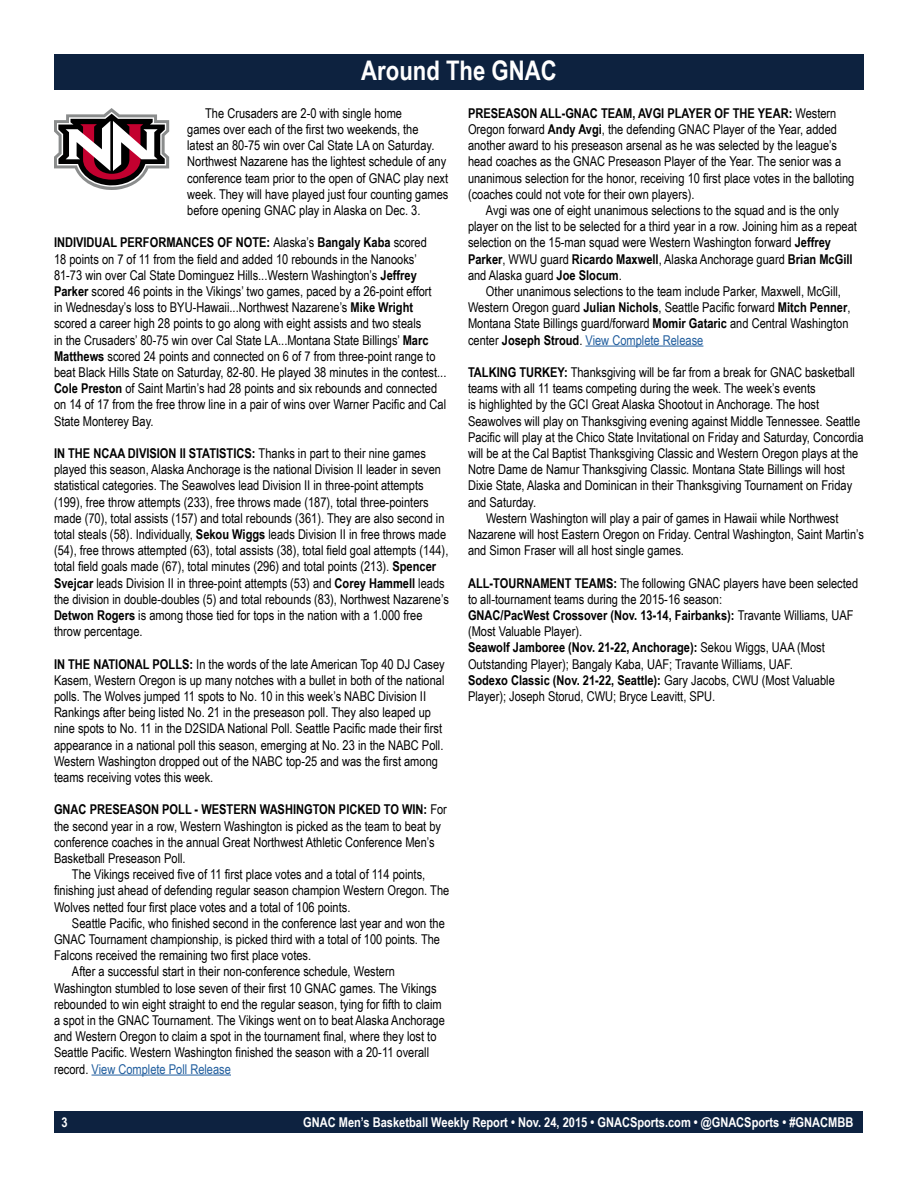
<style>
.page{position:relative;width:918px;height:1188px;background:#fff}
.page>*{position:absolute;margin:0;border:0;box-sizing:border-box;transform-origin:0 0}
.t1{font:700 27px "Arial Narrow";color:#fff}
.t2{font:13.5px/16.2px "Arial Narrow";color:#000}
.t3{font:700 13.5px "Arial Narrow";color:#fff}
.t4{font:700 13.5px "Arial Narrow";color:#000}
.t5{font:13.5px "Arial Narrow";color:#215e9e}
.s1{font-weight:700}
.s2{color:#215e9e}
.s3{font-weight:400}
.s4{color:#000}
</style>
<div class="page">
<div style="left:55px;top:1111px;width:808px;height:22px;background:#0d2240"></div>
<hr style="left:92px;top:1075px;width:139px;height:1px;background:#215e9e">
<div style="left:54px;top:54px;width:810px;height:36px;background:#0d223f"></div>
<svg style="left:54px;top:108px;width:115px;height:82px"></svg>
<hr style="left:586px;top:346px;width:117px;height:1px;background:#215e9e">
<h1 class="t1" style="left:361px;top:50px;width:197px">Around The GNAC</h1>
<p class="t2" style="left:468px;top:104px;width:388px"><span class="s1">PRESEASON ALL-GNAC TEAM, AVGI PLAYER OF THE YEAR:</span> Western Oregon forward <span class="s1">Andy Avgi</span>, the defending GNAC Player of the Year, added another award to his preseason arsenal as he was selected by the league’s head coaches as the GNAC Preseason Player of the Year. The senior was a unanimous selection for the honor, receiving 10 first place votes in the balloting (coaches could not vote for their own players).</p>
<p class="t2" style="left:468px;top:202px;width:390px;text-indent:18px">Avgi was one of eight unanimous selections to the squad and is the only player on the list to be selected for a third year in a row. Joining him as a repeat selection on the 15-man squad were Western Washington forward <span class="s1">Jeffrey Parker</span>, WWU guard <span class="s1">Ricardo Maxwell</span>, Alaska Anchorage guard <span class="s1">Brian McGill </span>and Alaska guard <span class="s1">Joe Slocum</span>.</p>
<p class="t2" style="left:468px;top:283px;width:384px;text-indent:18px">Other unanimous selections to the team include Parker, Maxwell, McGill, Western Oregon guard <span class="s1">Julian Nichols</span>, Seattle Pacific forward <span class="s1">Mitch Penner</span>, Montana State Billings guard/forward <span class="s1">Momir Gataric</span> and Central Washington center <span class="s1">Joseph Stroud</span>. <span class="s2">View Complete Release</span></p>
<p class="t2" style="left:468px;top:364px;width:388px"><span class="s1">TALKING TURKEY:</span> Thanksgiving will be far from a break for GNAC basketball</p>
<p class="t2" style="left:468px;top:380px;width:349px">teams with all 11 teams competing during the week. The week’s events</p>
<p class="t2" style="left:468px;top:396px;width:353px">is highlighted by the GCI Great Alaska Shootout in Anchorage. The host</p>
<p class="t2" style="left:468px;top:412px;width:394px">Seawolves will play on Thanksgiving evening against Middle Tennessee. Seattle</p>
<p class="t2" style="left:468px;top:428px;width:397px">Pacific will play at the Chico State Invitational on Friday and Saturday, Concordia</p>
<p class="t2" style="left:468px;top:445px;width:392px">will be at the Cal Baptist Thanksgiving Classic and Western Oregon plays at the</p>
<p class="t2" style="left:468px;top:461px;width:378px">Notre Dame de Namur Thanksgiving Classic. Montana State Billings will host</p>
<p class="t2" style="left:468px;top:477px;width:386px">Dixie State, Alaska and Dominican in their Thanksgiving Tournament on Friday</p>
<p class="t2" style="left:468px;top:493px;width:70px">and Saturday.</p>
<p class="t2" style="left:486px;top:509px;width:354px">Western Washington will play a pair of games in Hawaii while Northwest</p>
<p class="t2" style="left:468px;top:526px;width:397px">Nazarene will host Eastern Oregon on Friday. Central Washington, Saint Martin’s</p>
<p class="t2" style="left:468px;top:542px;width:217px">and Simon Fraser will all host single games.</p>
<p class="t2" style="left:468px;top:574px;width:392px"><span class="s1">ALL-TOURNAMENT TEAMS:</span> The following GNAC players have been selected to all-tournament teams during the 2015-16 season:<br><span class="s1">GNAC/PacWest Crossover (Nov. 13-14, Fairbanks):</span> Travante Williams, UAF (Most Valuable Player).<br><span class="s1">Seawolf Jamboree (Nov. 21-22, Anchorage):</span> Sekou Wiggs, UAA (Most Outstanding Player); Bangaly Kaba, UAF; Travante Williams, UAF.<br><span class="s1">Sodexo Classic (Nov. 21-22, Seattle):</span> Gary Jacobs, CWU (Most Valuable Player); Joseph Storud, CWU; Bryce Leavitt, SPU.</p>
<p class="t2" style="left:187px;top:104px;width:263px;text-indent:18px">The Crusaders are 2-0 with single home<br>games over each of the first two weekends, the<br>latest an 80-75 win over Cal State LA on Saturday.<br>Northwest Nazarene has the lightest schedule of any conference team prior to the open of GNAC play next week. They will have played just four counting games before opening GNAC play in Alaska on Dec. 3.</p>
<p class="t2" style="left:54px;top:234px;width:394px"><span class="s1">INDIVIDUAL PERFORMANCES OF NOTE:</span> Alaska’s <span class="s1">Bangaly Kaba</span> scored<br>18 points on 7 of 11 from the field and added 10 rebounds in the Nanooks’ 81-73 win over Cal State Dominguez Hills...Western Washington’s <span class="s1">Jeffrey Parker</span> scored 46 points in the Vikings’ two games, paced by a 26-point effort<br>in Wednesday’s loss to BYU-Hawaii...Northwest Nazarene’s <span class="s1">Mike Wright </span>scored a career high 28 points to go along with eight assists and two steals<br>in the Crusaders’ 80-75 win over Cal State LA...Montana State Billings’ <span class="s1">Marc Matthews</span> scored 24 points and connected on 6 of 7 from three-point range to beat Black Hills State on Saturday, 82-80. He played 38 minutes in the contest...<br><span class="s1">Cole Preston</span> of Saint Martin’s had 28 points and six rebounds and connected on 14 of 17 from the free throw line in a pair of wins over Warner Pacific and Cal State Monterey Bay.</p>
<p class="t2" style="left:54px;top:445px;width:396px"><span class="s1">IN THE NCAA DIVISION II STATISTICS:</span> Thanks in part to their nine games played this season, Alaska Anchorage is the national Division II leader in seven statistical categories. The Seawolves lead Division II in three-point attempts (199), free throw attempts (233), free throws made (187), total three-pointers made (70), total assists (157) and total rebounds (361). They are also second in total steals (58). Individually, <span class="s1">Sekou Wiggs</span> leads Division II in free throws made (54), free throws attempted (63), total assists (38), total field goal attempts (144), total field goals made (67), total minutes (296) and total points (213). <span class="s1">Spencer Svejcar</span> leads Division II in three-point attempts (53) and <span class="s1">Corey Hammell</span> leads the division in double-doubles (5) and total rebounds (83), Northwest Nazarene’s <span class="s1">Detwon Rogers</span> is among those tied for tops in the nation with a 1.000 free throw percentage.</p>
<p class="t2" style="left:54px;top:655px;width:392px"><span class="s1">IN THE NATIONAL POLLS:</span> In the words of the late American Top 40 DJ Casey Kasem, Western Oregon is up many notches with a bullet in both of the national polls. The Wolves jumped 11 spots to No. 10 in this week’s NABC Division II Rankings after being listed No. 21 in the preseason poll. They also leaped up nine spots to No. 11 in the D2SIDA National Poll. Seattle Pacific made their first appearance in a national poll this season, emerging at No. 23 in the NABC Poll.<br>Western Washington dropped out of the NABC top-25 and was the first among teams receiving votes this week.</p>
<p class="t4" style="left:54px;top:799px;width:395px">GNAC PRESEASON POLL - WESTERN WASHINGTON PICKED TO WIN: <span class="s3">For</span></p>
<p class="t2" style="left:54px;top:817px;width:389px">the second year in a row, Western Washington is picked as the team to beat by</p>
<p class="t2" style="left:54px;top:833px;width:382px">conference coaches in the annual Great Northwest Athletic Conference Men’s</p>
<p class="t2" style="left:54px;top:850px;width:133px">Basketball Preseason Poll.</p>
<p class="t2" style="left:72px;top:866px;width:355px">The Vikings received five of 11 first place votes and a total of 114 points,</p>
<p class="t2" style="left:54px;top:882px;width:397px">finishing just ahead of defending regular season champion Western Oregon. The</p>
<p class="t2" style="left:54px;top:898px;width:298px">Wolves netted four first place votes and a total of 106 points.</p>
<p class="t2" style="left:72px;top:914px;width:374px">Seattle Pacific, who finished second in the conference last year and won the</p>
<p class="t2" style="left:54px;top:931px;width:388px">GNAC Tournament championship, is picked third with a total of 100 points. The</p>
<p class="t2" style="left:54px;top:947px;width:259px">Falcons received the remaining two first place votes.</p>
<p class="t2" style="left:72px;top:963px;width:324px">After a successful start in their non-conference schedule, Western</p>
<p class="t2" style="left:54px;top:979px;width:384px">Washington stumbled to lose seven of their first 10 GNAC games. The Vikings</p>
<p class="t2" style="left:54px;top:995px;width:389px">rebounded to win eight straight to end the regular season, tying for fifth to claim</p>
<p class="t2" style="left:54px;top:1012px;width:392px">a spot in the GNAC Tournament. The Vikings went on to beat Alaska Anchorage</p>
<p class="t2" style="left:54px;top:1028px;width:384px">and Western Oregon to claim a spot in the tournament final, where they lost to</p>
<p class="t2" style="left:54px;top:1044px;width:377px">Seattle Pacific. Western Washington finished the season with a 20-11 overall</p>
<p class="t5" style="left:54px;top:1059px;width:178px"><span class="s4">record.</span> View Complete Poll Release</p>
<p class="t3" style="left:61px;top:1112px;width:8px">3</p>
<p class="t3" style="left:303px;top:1112px;width:552px">GNAC Men’s Basketball Weekly Report • Nov. 24, 2015 • GNACSports.com • @GNACSports • #GNACMBB</p>
</div>
